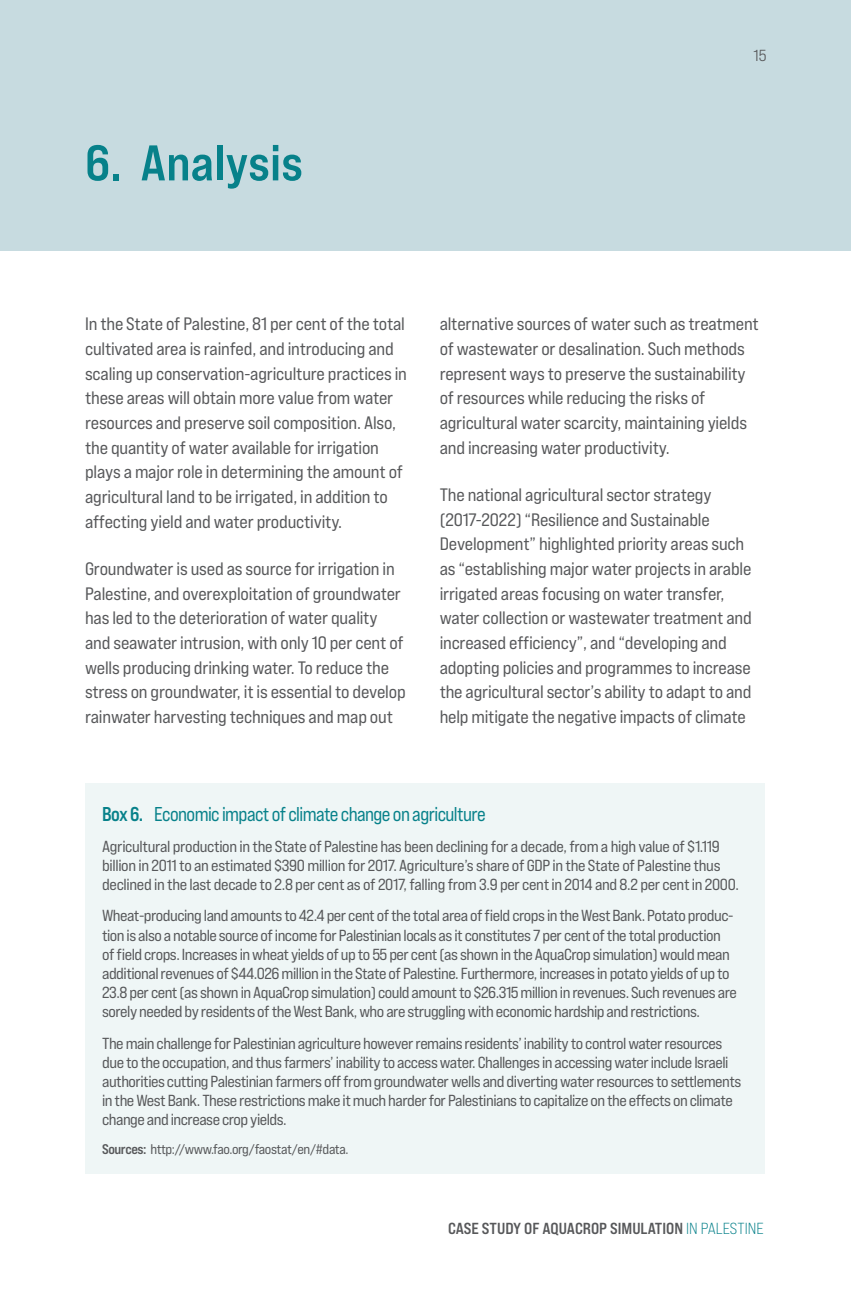
<style>
.page{position:relative;width:851px;height:1304px;background:#fff}
.page>*{position:absolute;margin:0;border:0;box-sizing:border-box;transform-origin:0 0}
.t1{font:50px "Bebas Neue Pro Exp Bd";color:#07818a}
.t2{font:20px "Bebas Neue Pro Exp Rg";letter-spacing:-.03em;color:#07818a;scale:.93 1}
.Running_Text-_En-_Bo{font:18px/24.6px "Bebas Neue Pro Exp Rg";letter-spacing:-.01em;color:#57585a}
.t3{font:16px/19.2px "Bebas Neue Pro Exp Rg";letter-spacing:-.03em;color:#57585a}
.t4{font:16px "Bebas Neue Pro Exp Bd";color:#57585a}
.Page_Numbering-Maste{font:16px "Bebas Neue Pro Exp Md";color:#57585a}
.t5{font:14px "Bebas Neue Pro Exp Rg";letter-spacing:-.03em;color:#57585a}
.s1{font-family:"Bebas Neue Pro Exp Bd"}
.s2{font-family:"Bebas Neue Pro Exp Bk";color:#07818a}
</style>
<div class="page">
<div style="left:0;top:0;width:850px;height:251px;background:#c7dbe0"></div>
<div style="left:85px;top:784px;width:680px;height:390px;background:#eff6f6"></div>
<p class="t1" style="left:85px;top:132px;width:219px">6. Analysis</p>
<p class="Page_Numbering-Maste" style="left:753px;top:46px;width:14px">15</p>
<p class="Running_Text-_En-_Bo" style="left:85px;top:312px;width:323px">In the State of Palestine, 81 per cent of the total cultivated area is rainfed, and introducing and scaling up conservation-agriculture practices in these areas will obtain more value from water resources and preserve soil composition. Also, the quantity of water available for irrigation plays a major role in determining the amount of agricultural land to be irrigated, in addition to affecting yield and water productivity.</p>
<p class="Running_Text-_En-_Bo" style="left:85px;top:556px;width:322px">Groundwater is used as source for irrigation in Palestine, and overexploitation of groundwater has led to the deterioration of water quality and seawater intrusion, with only 10 per cent of wells producing drinking water. To reduce the stress on groundwater, it is essential to develop rainwater harvesting techniques and map out</p>
<p class="Running_Text-_En-_Bo" style="left:439px;top:312px;width:320px">alternative sources of water such as treatment of wastewater or desalination. Such methods represent ways to preserve the sustainability of resources while reducing the risks of agricultural water scarcity, maintaining yields and increasing water productivity.</p>
<p class="Running_Text-_En-_Bo" style="left:439px;top:482px;width:313px">The national agricultural sector strategy (2017-2022) “Resilience and Sustainable Development” highlighted priority areas such as “establishing major water projects in arable irrigated areas focusing on water transfer, water collection or wastewater treatment and increased efficiency”, and “developing and adopting policies and programmes to increase the agricultural sector’s ability to adapt to and help mitigate the negative impacts of climate</p>
<p class="t2" style="left:102px;top:801px;width:414px"><span class="s1">Box 6.</span> Economic impact of climate change on agriculture</p>
<p class="t3" style="left:102px;top:836px;width:638px">Agricultural production in the State of Palestine has been declining for a decade, from a high value of $1.119 billion in 2011 to an estimated $390 million for 2017. Agriculture’s share of GDP in the State of Palestine thus declined in the last decade to 2.8 per cent as of 2017, falling from 3.9 per cent in 2014 and 8.2 per cent in 2000.</p>
<p class="t3" style="left:102px;top:906px;width:636px">Wheat-producing land amounts to 42.4 per cent of the total area of field crops in the West Bank. Potato produc&shy;tion is also a notable source of income for Palestinian locals as it constitutes 7 per cent of the total production of field crops. Increases in wheat yields of up to 55 per cent (as shown in the AquaCrop simulation) would mean additional revenues of $44.026 million in the State of Palestine. Furthermore, increases in potato yields of up to 23.8 per cent (as shown in AquaCrop simulation) could amount to $26.315 million in revenues. Such revenues are sorely needed by residents of the West Bank, who are struggling with economic hardship and restrictions.</p>
<p class="t3" style="left:102px;top:1033px;width:640px">The main challenge for Palestinian agriculture however remains residents’ inability to control water resources due to the occupation, and thus farmers’ inability to access water. Challenges in accessing water include Israeli authorities cutting Palestinian farmers off from groundwater wells and diverting water resources to settlements in the West Bank. These restrictions make it much harder for Palestinians to capitalize on the effects on climate change and increase crop yields.</p>
<p class="t5" style="left:102px;top:1141px;width:248px"><span class="s1">Sources:</span> http://www.fao.org/faostat/en/#data.</p>
<p class="t4" style="left:448px;top:1219px;width:317px">CASE STUDY OF AQUACROP SIMULATION <span class="s2">IN PALESTINE</span></p>
</div>
